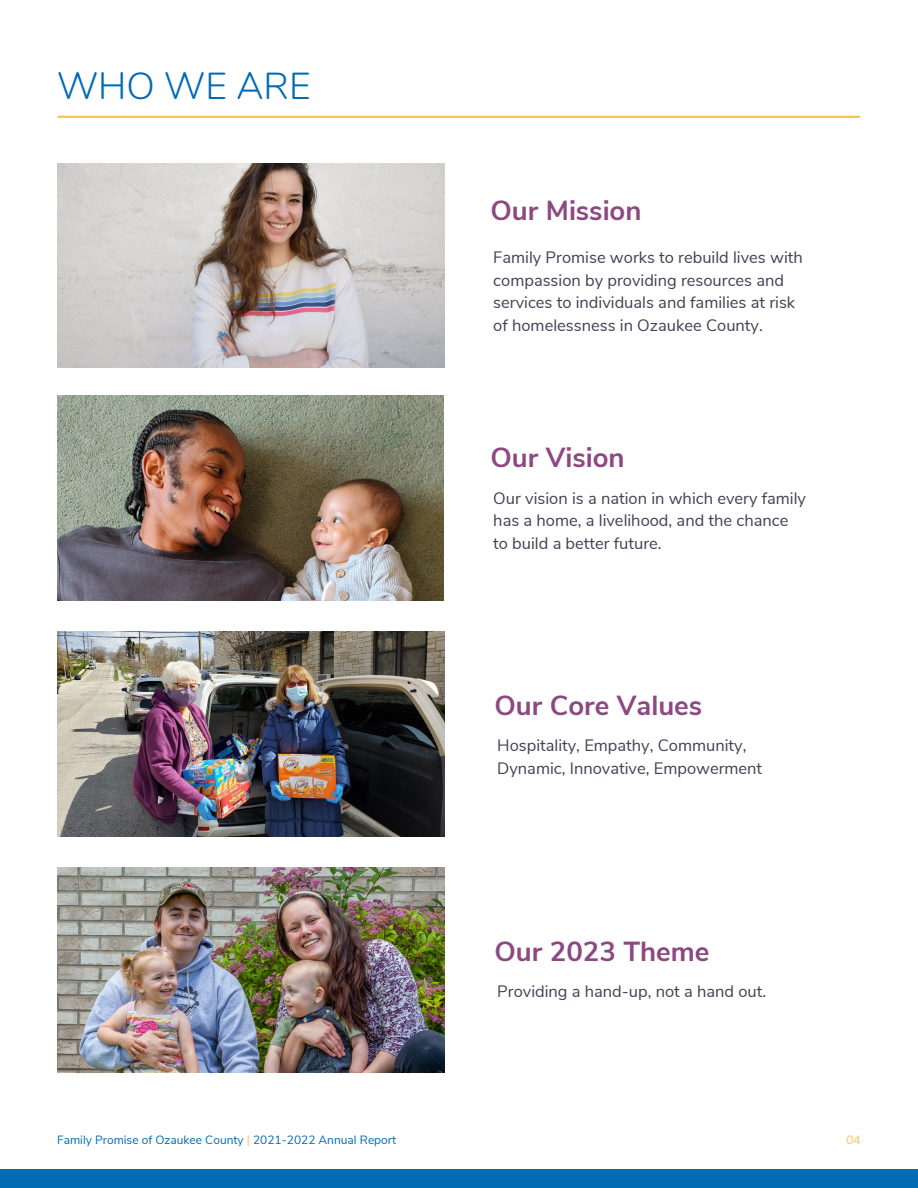
<style>
.page{position:relative;width:918px;height:1188px;background:#fff}
.page>*{position:absolute;margin:0;border:0;box-sizing:border-box;transform-origin:0 0}
.t1{font:300 37.5px "Nunito";color:#006ab3}
.t2{font:700 27.45px "Nunito Sans";color:#8d4881}
.t3{font:16.5px/22.5px "Nunito Sans";color:#443f53}
.t4{font:12px "Nunito Sans";color:#006ab3}
.t5{font:12px "Nunito Sans";color:#fdbe57}
.s1{color:#fdbe57}
</style>
<div class="page">
<img style="left:57px;top:163px;width:387px;height:205px">
<img style="left:57px;top:868px;width:387px;height:204px">
<img style="left:57px;top:632px;width:387px;height:205px">
<img style="left:57px;top:396px;width:386px;height:205px">
<div style="left:0;top:1170px;width:918px;height:18px;background:#006ab3"></div>
<hr style="left:58px;top:116px;width:801px;height:2px;background:#fdbe57">
<h1 class="t1" style="left:57px;top:61px;width:255px">WHO WE ARE</h1>
<h2 class="t2" style="left:491px;top:192px;width:153px">Our Mission</h2>
<p class="t3" style="left:493px;top:247px;width:311px">Family Promise works to rebuild lives with compassion by providing resources and services to individuals and families at risk of homelessness in Ozaukee County.</p>
<h2 class="t2" style="left:491px;top:440px;width:136px">Our Vision</h2>
<p class="t3" style="left:493px;top:487px;width:314px">Our vision is a nation in which every family has a home, a livelihood, and the chance to build a better future.</p>
<h2 class="t2" style="left:494px;top:688px;width:209px">Our Core Values</h2>
<p class="t3" style="left:497px;top:735px;width:267px">Hospitality, Empathy, Community,<br>Dynamic, Innovative, Empowerment</p>
<h2 class="t2" style="left:494px;top:933px;width:217px">Our 2023 Theme</h2>
<p class="t3" style="left:497px;top:980px;width:271px">Providing a hand-up, not a hand out.</p>
<p class="t4" style="left:57px;top:1131px;width:341px">Family Promise of Ozaukee County <span class="s1">|</span> 2021-2022 Annual Report</p>
<p class="t5" style="left:846px;top:1131px;width:16px">04</p>
</div>
